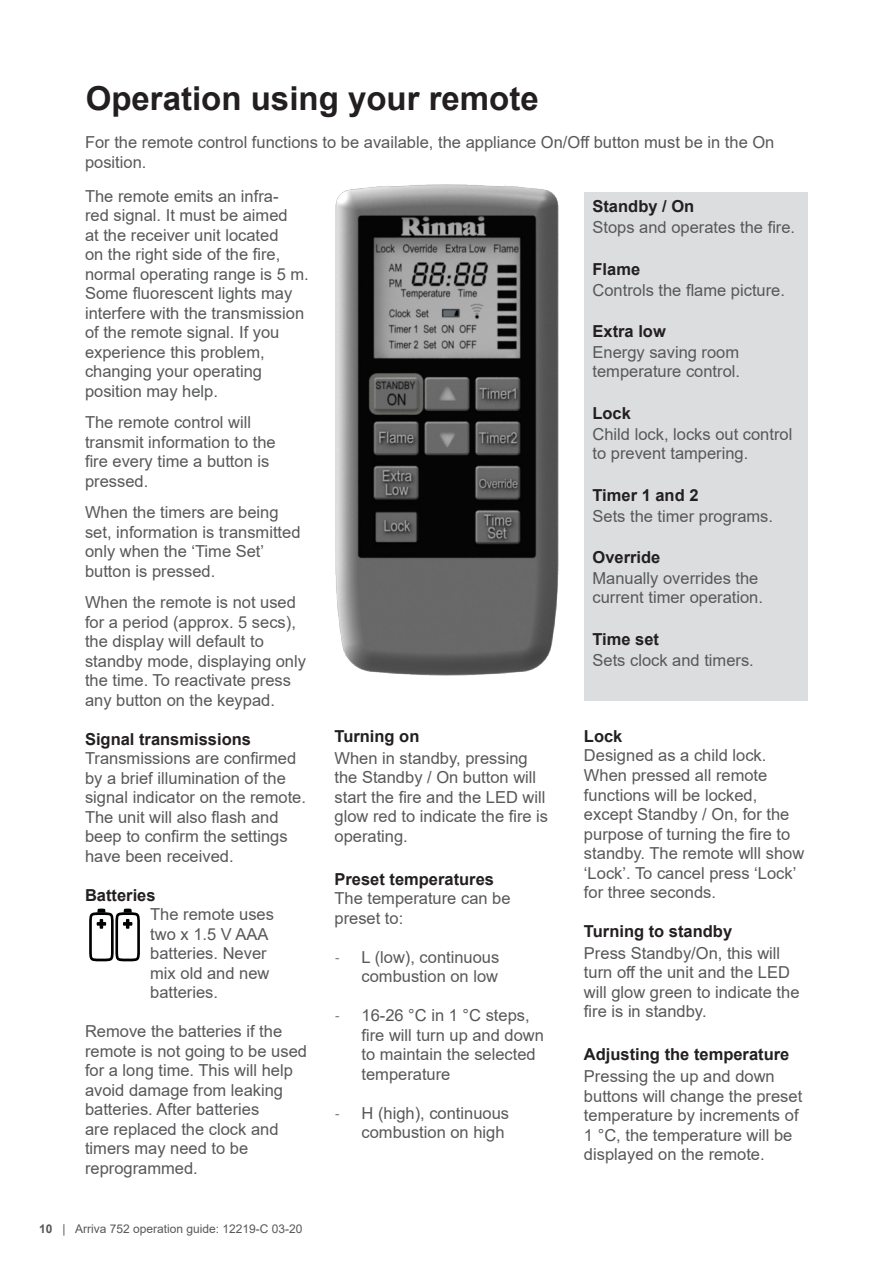
<style>
.page{position:relative;width:893px;height:1263px;background:#fff}
.page>*{position:absolute;margin:0;border:0;box-sizing:border-box;transform-origin:0 0}
._1__page_heading{font:700 33px "Arial";color:#231f20}
._2__page_intro{font:16.5px/19.5px "Arial";color:#57585a}
._2__page_intro-2{font:700 16.5px "Arial";color:#231f20}
.t1{font:12px "Arial";color:#57585a}
.s1{font-family:"Karbon"}
.s2{font-weight:700}
</style>
<div class="page">
<img style="left:335px;top:184px;width:223px;height:491px">
<div style="left:584px;top:192px;width:224px;height:509px;background:#dcdddf"></div>
<svg style="left:89px;top:909px;width:51px;height:52px"></svg>
<p class="_1__page_heading" style="left:86px;top:75px;width:454px">Operation using your remote</p>
<p class="_2__page_intro" style="left:85px;top:132px;width:691px">For the remote control functions to be available, the appliance On/Off button must be in the On position.</p>
<p class="_2__page_intro" style="left:85px;top:186px;width:225px">The remote emits an infra-<br>red signal. It must be aimed<br>at the receiver unit located<br>on the right side of the fire, normal operating range is 5 m.<br>Some fluorescent lights may interfere with the transmission of the remote signal. If you experience this problem, changing your operating position may help.</p>
<p class="_2__page_intro" style="left:85px;top:413px;width:192px">The remote control will transmit information to the fire every time a button is pressed.</p>
<p class="_2__page_intro" style="left:85px;top:503px;width:217px">When the timers are being set, information is transmitted only when the ‘Time Set’ button is pressed.</p>
<p class="_2__page_intro" style="left:85px;top:593px;width:223px">When the remote is not used for a period (approx. 5 secs), the display will default to standby mode, displaying only the time. To reactivate press any button on the keypad.</p>
<p class="_2__page_intro-2" style="left:85px;top:727px;width:167px">Signal transmissions</p>
<p class="_2__page_intro" style="left:85px;top:749px;width:223px">Transmissions are confirmed by a brief illumination of the signal indicator on the remote.<br>The unit will also flash and beep to confirm the settings have been received.</p>
<p class="_2__page_intro-2" style="left:85px;top:883px;width:72px">Batteries</p>
<p class="_2__page_intro" style="left:150px;top:905px;width:125px">The remote uses two x 1.5 V AAA batteries. Never mix old and new batteries.</p>
<p class="_2__page_intro" style="left:85px;top:1022px;width:223px">Remove the batteries if the remote is not going to be used for a long time. This will help avoid damage from leaking batteries. After batteries<br>are replaced the clock and timers may need to be reprogrammed.</p>
<p class="_2__page_intro-2" style="left:592px;top:195px;width:103px">Standby / On</p>
<p class="_2__page_intro" style="left:592px;top:218px;width:204px">Stops and operates the fire.</p>
<p class="_2__page_intro-2" style="left:592px;top:257px;width:49px">Flame</p>
<p class="_2__page_intro" style="left:592px;top:280px;width:194px">Controls the flame picture.</p>
<p class="_2__page_intro-2" style="left:592px;top:320px;width:75px">Extra low</p>
<p class="_2__page_intro" style="left:592px;top:342px;width:149px">Energy saving room temperature control.</p>
<p class="_2__page_intro-2" style="left:592px;top:401px;width:40px">Lock</p>
<p class="_2__page_intro" style="left:592px;top:424px;width:201px">Child lock, locks out control to prevent tampering.</p>
<p class="_2__page_intro-2" style="left:592px;top:483px;width:108px">Timer 1 and 2</p>
<p class="_2__page_intro" style="left:592px;top:506px;width:182px">Sets the timer programs.</p>
<p class="_2__page_intro-2" style="left:592px;top:546px;width:69px">Override</p>
<p class="_2__page_intro" style="left:592px;top:568px;width:172px">Manually overrides the current timer operation.</p>
<p class="_2__page_intro-2" style="left:592px;top:627px;width:68px">Time set</p>
<p class="_2__page_intro" style="left:592px;top:650px;width:163px">Sets clock and timers.</p>
<p class="_2__page_intro-2" style="left:584px;top:724px;width:40px">Lock</p>
<p class="_2__page_intro" style="left:584px;top:746px;width:222px">Designed as a child lock.<br>When pressed all remote functions will be locked, except Standby / On, for the purpose of turning the fire to standby. The remote wlll show ‘Lock’. To cancel press ‘Lock’ for three seconds.</p>
<p class="_2__page_intro-2" style="left:584px;top:919px;width:150px">Turning to standby</p>
<p class="_2__page_intro" style="left:584px;top:943px;width:217px">Press Standby/On, this will turn off the unit and the LED will glow green to indicate the fire is in standby.</p>
<p class="_2__page_intro-2" style="left:584px;top:1043px;width:207px">Adjusting the temperature</p>
<p class="_2__page_intro" style="left:584px;top:1066px;width:220px">Pressing the up and down buttons will change the preset temperature by increments of<br>1 °C, the temperature will be displayed on the remote.</p>
<p class="_2__page_intro-2" style="left:334px;top:724px;width:86px">Turning on</p>
<p class="_2__page_intro" style="left:334px;top:748px;width:215px">When in standby, pressing the Standby / On button will start the fire and the LED will glow red to indicate the fire is operating.</p>
<p class="_2__page_intro-2" style="left:334px;top:867px;width:161px">Preset temperatures</p>
<p class="_2__page_intro" style="left:334px;top:889px;width:178px">The temperature can be preset to:</p>
<p class="_2__page_intro" style="left:334px;top:947px;width:166px;text-align:right"><span class="s1">-</span> L (low), continuous combustion on low</p>
<p class="_2__page_intro" style="left:361px;top:1006px;width:184px;text-indent:-27px"><span class="s1">-</span> 16-26 °C in 1 °C steps, fire will turn up and down to maintain the selected temperature</p>
<p class="_2__page_intro" style="left:334px;top:1103px;width:176px;text-align:right"><span class="s1">-</span> H (high), continuous combustion on high</p>
<p class="t1" style="left:39px;top:1220px;width:265px"><span class="s2">10</span> | Arriva 752 operation guide: 12219-C 03-20</p>
</div>
